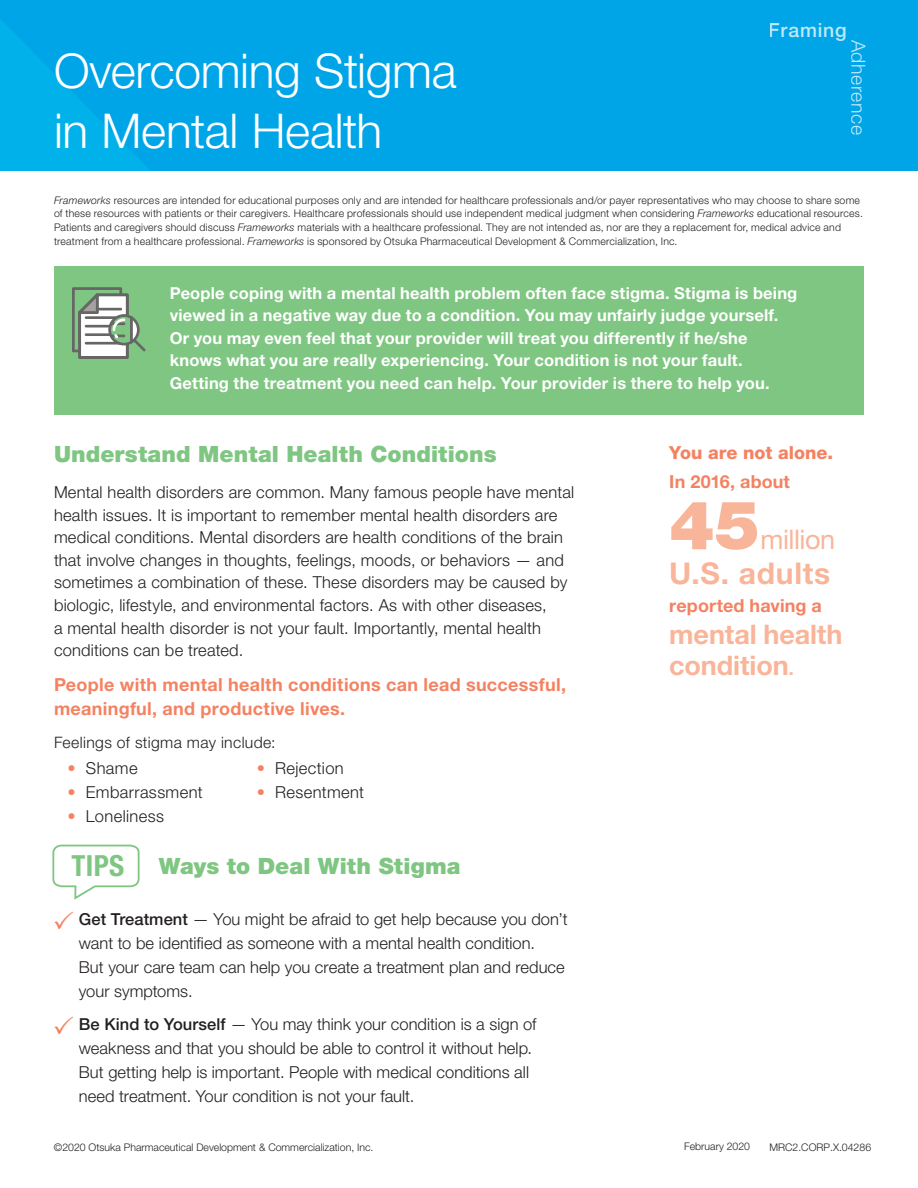
<style>
.page{position:relative;width:918px;height:1188px;background:#fff}
.page>*{position:absolute;margin:0;border:0;box-sizing:border-box;transform-origin:0 0}
.overview_subhead_par{font:900 67.5px "Helvetica Neue LT Std";color:#f9b59a}
.t1{font:300 48px/60px "Helvetica Neue LT Std";letter-spacing:-.01em;color:#fff}
.overview_subhead_par-2{font:700 30px "Helvetica Neue LT Std";letter-spacing:.025em;color:#f9b59a}
.t2{font:700 condensed 29.1px "Helvetica Neue LT Std";color:#7ec681}
.overview_subhead_par-3{font:700 27px/31.5px "Helvetica Neue LT Std";letter-spacing:-.005em;color:#f9b59a}
.overview_subhead_par-4{font:27px "Helvetica Neue LT Std";letter-spacing:-.02em;color:#f9b59a}
.overview_subhead_par-5{font:900 22.5px "Helvetica Neue LT Std";letter-spacing:.005em;color:#7ec681}
.t3{font:300 19.5px "Helvetica Neue LT Std";letter-spacing:.03em;color:#fff}
.t4{font:500 19.5px "Helvetica Neue LT Std";letter-spacing:.04em;color:#fff}
.overview_subhead_par-6{font:700 18px/24px "Helvetica Neue LT Std";letter-spacing:.015em;color:#f48262}
.overview_subhead_par-7{font:800 18px "Helvetica Neue LT Std";color:#f48262}
.Bulleted_Paragraph{font:300 16.5px/22.5px "Helvetica Neue LT Std";letter-spacing:.01em;color:#231f20}
.Bulleted_Paragraph-2{font:700 16.5px/22.5px "Helvetica Neue LT Std";letter-spacing:.01em;color:#fff}
.overview_subhead_par-8{font:300 15.75px "Helvetica Neue LT Std";letter-spacing:.025em;color:#231f20}
.text_1{font:300 10.5px/13.5px "Helvetica Neue LT Std";letter-spacing:.02em;color:#231f20}
.text_1-2{font:300 10.5px "Helvetica Neue LT Std";color:#231f20}
.s1{font-style:italic}
.s2{color:#f48262}
.s3{font-weight:500}
.s4{font-size:18px}
</style>
<div class="page">
<div style="left:0;top:0;width:918px;height:171px;background:#00a5e7"></div>
<svg style="left:0;top:20px;width:150px;height:151px"></svg>
<div style="left:54px;top:266px;width:810px;height:149px;background:#7ec681"></div>
<svg style="left:72px;top:287px;width:74px;height:72px"></svg>
<svg style="left:52px;top:844px;width:88px;height:56px"></svg>
<p class="t1" style="left:54px;top:40px;width:404px">Overcoming Stigma in Mental Health</p>
<p class="t4" style="left:769px;top:19px;width:79px">Framing</p>
<p class="t3" style="left:870px;top:40px;width:97px;rotate:90deg">Adherence</p>
<p class="text_1" style="left:54px;top:193px;width:810px"><span class="s1">Frameworks</span> resources are intended for educational purposes only and are intended for healthcare professionals and/or payer representatives who may choose to share some of these resources with patients or their caregivers. Healthcare professionals should use independent medical judgment when considering <span class="s1">Frameworks</span> educational resources.<br>Patients and caregivers should discuss <span class="s1">Frameworks</span> materials with a healthcare professional. They are not intended as, nor are they a replacement for, medical advice and treatment from a healthcare professional. <span class="s1">Frameworks</span> is sponsored by Otsuka Pharmaceutical Development &amp; Commercialization, Inc.</p>
<p class="Bulleted_Paragraph-2" style="left:170px;top:281px;width:629px">People coping with a mental health problem often face stigma. Stigma is being viewed in a negative way due to a condition. You may unfairly judge yourself.<br>Or you may even feel that your provider will treat you differently if he/she knows what you are really experiencing. Your condition is not your fault.<br>Getting the treatment you need can help. Your provider is there to help you.</p>
<p class="overview_subhead_par-5" style="left:54px;top:441px;width:444px">Understand Mental Health Conditions</p>
<p class="Bulleted_Paragraph" style="left:54px;top:481px;width:522px">Mental health disorders are common. Many famous people have mental health issues. It is important to remember mental health disorders are medical conditions. Mental disorders are health conditions of the brain that involve changes in thoughts, feelings, moods, or behaviors — and sometimes a combination of these. These disorders may be caused by biologic, lifestyle, and environmental factors. As with other diseases,<br>a mental health disorder is not your fault. Importantly, mental health conditions can be treated.</p>
<p class="overview_subhead_par-6" style="left:54px;top:672px;width:514px">People with mental health conditions can lead successful, meaningful, and productive lives.</p>
<p class="overview_subhead_par-8" style="left:54px;top:733px;width:223px">Feelings of stigma may include:</p>
<p class="Bulleted_Paragraph" style="left:68px;top:757px;width:72px"><span class="s2">•</span> Shame</p>
<p class="Bulleted_Paragraph" style="left:68px;top:781px;width:137px"><span class="s2">•</span> Embarrassment</p>
<p class="Bulleted_Paragraph" style="left:68px;top:805px;width:98px"><span class="s2">•</span> Loneliness</p>
<p class="Bulleted_Paragraph" style="left:257px;top:757px;width:89px"><span class="s2">•</span> Rejection</p>
<p class="Bulleted_Paragraph" style="left:257px;top:781px;width:109px"><span class="s2">•</span> Resentment</p>
<p class="t2" style="left:72px;top:849px;width:54px">TIPS</p>
<p class="overview_subhead_par-5" style="left:159px;top:853px;width:303px">Ways to Deal With Stigma</p>
<p class="Bulleted_Paragraph" style="left:79px;top:907px;width:490px;line-height:24px"><span class="s3">Get Treatment</span> — You might be afraid to get help because you don’t want to be identified as someone with a mental health condition.<br>But your care team can help you create a treatment plan and reduce your symptoms.</p>
<p class="Bulleted_Paragraph" style="left:79px;top:1012px;width:459px;line-height:24px"><span class="s3">Be Kind to Yourself</span> — You may think your condition is a sign of weakness and that you should be able to control it without help.<br>But getting help is important. People with medical conditions all need treatment. Your condition is not your fault.</p>
<p class="overview_subhead_par-7" style="left:669px;top:442px;width:165px">You are not alone.</p>
<p class="overview_subhead_par-6" style="left:669px;top:469px;width:122px">In 2016, about</p>
<p class="overview_subhead_par" style="left:669px;top:485px;width:92px">45</p>
<p class="overview_subhead_par-4" style="left:761px;top:524px;width:76px">million</p>
<p class="overview_subhead_par-2" style="left:669px;top:555px;width:163px">U.S. adults</p>
<p class="overview_subhead_par-6" style="left:669px;top:593px;width:154px">reported having a</p>
<p class="overview_subhead_par-3" style="left:669px;top:618px;width:175px">mental health condition<span class="s4">.</span></p>
<p class="text_1-2" style="left:54px;top:1141px;width:321px">©2020 Otsuka Pharmaceutical Development &amp; Commercialization, Inc.</p>
<p class="text_1-2" style="left:684px;top:1140px;width:67px">February 2020</p>
<p class="text_1-2" style="left:769px;top:1140px;width:103px">MRC2.CORP.X.04286</p>
</div>
